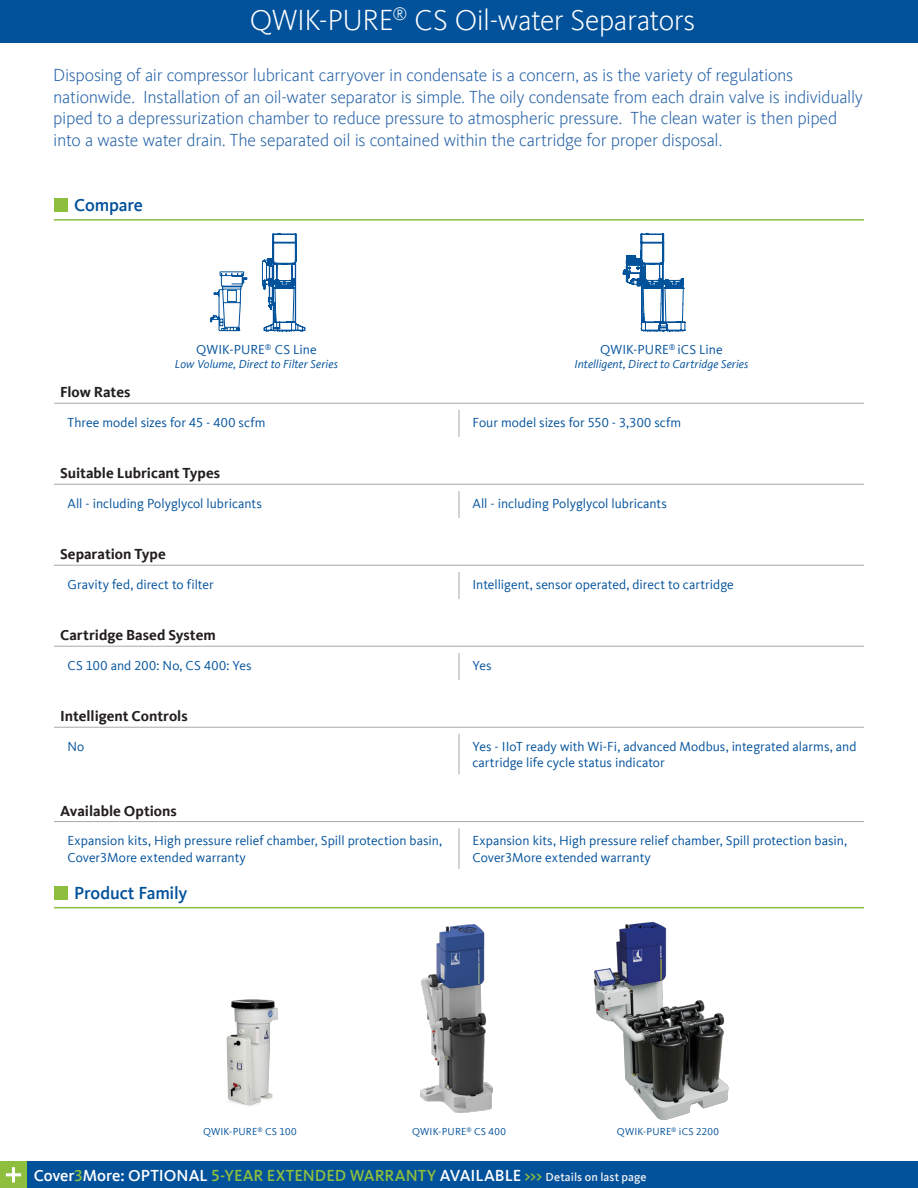
<style>
.page{position:relative;width:918px;height:1188px;background:#fff}
.page>*{position:absolute;margin:0;border:0;box-sizing:border-box;transform-origin:0 0}
.BU_7_5_pt{font:300 30px "Kievit Offc Pro";letter-spacing:-.015em;color:#fff}
.BU_7_5_pt-2{font:300 18px/21.6px "Kievit Offc Pro";letter-spacing:-.015em;color:#2461a7}
.t1{font:500 18px "Kievit Offc Pro";letter-spacing:-.01em;color:#01519b}
.BU_7_5_pt-3{font:500 16.5px "Kievit Offc Pro";color:#fff}
.BU_7_5_pt-4{font:700 15px "Kievit Offc Pro";color:#231f20}
.BU_7_5_pt-5{font:13.5px/16.2px "Kievit Offc Pro";color:#01519b}
.BU_7_5_pt-6{font:italic 12px "Kievit Offc Pro";letter-spacing:.005em;color:#01519b}
.BU_7_5_pt-7{font:10.5px "Kievit Offc Pro";letter-spacing:.015em;color:#01519b}
.s1{color:#8dbe3e}
.s2{font-size:12px;color:#ecedf0}
</style>
<div class="page">
<hr style="left:54px;top:403px;width:405px;height:1px;background:#a8a9ad">
<hr style="left:459px;top:403px;width:405px;height:1px;background:#a8a9ad">
<hr style="left:54px;top:484px;width:405px;height:1px;background:#a8a9ad">
<hr style="left:459px;top:484px;width:405px;height:1px;background:#a8a9ad">
<hr style="left:54px;top:565px;width:405px;height:1px;background:#a8a9ad">
<hr style="left:459px;top:565px;width:405px;height:1px;background:#a8a9ad">
<hr style="left:54px;top:646px;width:405px;height:1px;background:#a8a9ad">
<hr style="left:459px;top:646px;width:405px;height:1px;background:#a8a9ad">
<hr style="left:54px;top:821px;width:405px;height:1px;background:#a8a9ad">
<hr style="left:459px;top:821px;width:405px;height:1px;background:#a8a9ad">
<svg style="left:459px;top:410px;width:1px;height:27px"></svg>
<svg style="left:459px;top:491px;width:1px;height:27px"></svg>
<svg style="left:459px;top:572px;width:1px;height:27px"></svg>
<svg style="left:459px;top:653px;width:1px;height:27px"></svg>
<hr style="left:459px;top:734px;width:1px;height:40px;background:#a8a9ad">
<hr style="left:459px;top:828px;width:1px;height:41px;background:#a8a9ad">
<hr style="left:54px;top:727px;width:405px;height:1px;background:#a8a9ad">
<hr style="left:459px;top:727px;width:405px;height:1px;background:#a8a9ad">
<img style="left:226px;top:999px;width:51px;height:107px">
<hr style="left:54px;top:219px;width:810px;height:2px;background:#8dbe3e">
<div style="left:54px;top:198px;width:14px;height:14px;background:#8dbe3e"></div>
<div style="left:0;top:0;width:918px;height:43px;background:#01519b"></div>
<hr style="left:54px;top:907px;width:810px;height:1px;background:#8dbe3e">
<div style="left:54px;top:886px;width:14px;height:14px;background:#8dbe3e"></div>
<div style="left:27px;top:1161px;width:891px;height:27px;background:#01519b"></div>
<div style="left:0;top:1161px;width:27px;height:27px;background:#8dbe3e"></div>
<svg style="left:6px;top:1167px;width:15px;height:15px"></svg>
<svg style="left:262px;top:233px;width:43px;height:98px"></svg>
<svg style="left:210px;top:271px;width:38px;height:60px"></svg>
<svg style="left:623px;top:233px;width:62px;height:99px"></svg>
<img style="left:593px;top:921px;width:136px;height:199px">
<img style="left:421px;top:925px;width:72px;height:188px">
<p class="BU_7_5_pt" style="left:250px;top:2px;width:447px">QWIK-PURE<sup>®</sup> CS Oil-water Separators</p>
<p class="BU_7_5_pt-2" style="left:53px;top:64px;width:811px">Disposing of air compressor lubricant carryover in condensate is a concern, as is the variety of regulations nationwide. Installation of an oil-water separator is simple. The oily condensate from each drain valve is individually piped to a depressurization chamber to reduce pressure to atmospheric pressure. The clean water is then piped into a waste water drain. The separated oil is contained within the cartridge for proper disposal.</p>
<h2 class="t1" style="left:74px;top:195px;width:70px">Compare</h2>
<p class="BU_7_5_pt-5" style="left:196px;top:341px;width:122px">QWIK-PURE<sup>®</sup> CS Line</p>
<p class="BU_7_5_pt-6" style="left:175px;top:357px;width:165px">Low Volume, Direct to Filter Series</p>
<p class="BU_7_5_pt-5" style="left:600px;top:341px;width:124px">QWIK-PURE<sup>®</sup> iCS Line</p>
<p class="BU_7_5_pt-6" style="left:575px;top:357px;width:175px">Intelligent, Direct to Cartridge Series</p>
<p class="BU_7_5_pt-4" style="left:60px;top:383px;width:72px">Flow Rates</p>
<p class="BU_7_5_pt-5" style="left:68px;top:414px;width:199px">Three model sizes for 45 - 400 scfm</p>
<p class="BU_7_5_pt-5" style="left:472px;top:414px;width:210px">Four model sizes for 550 - 3,300 scfm</p>
<p class="BU_7_5_pt-4" style="left:60px;top:464px;width:162px">Suitable Lubricant Types</p>
<p class="BU_7_5_pt-5" style="left:68px;top:495px;width:196px">All - including Polyglycol lubricants</p>
<p class="BU_7_5_pt-5" style="left:472px;top:495px;width:196px">All - including Polyglycol lubricants</p>
<p class="BU_7_5_pt-4" style="left:60px;top:545px;width:107px">Separation Type</p>
<p class="BU_7_5_pt-5" style="left:68px;top:576px;width:148px">Gravity fed, direct to filter</p>
<p class="BU_7_5_pt-5" style="left:472px;top:576px;width:263px">Intelligent, sensor operated, direct to cartridge</p>
<p class="BU_7_5_pt-4" style="left:60px;top:626px;width:157px">Cartridge Based System</p>
<p class="BU_7_5_pt-5" style="left:68px;top:657px;width:186px">CS 100 and 200: No, CS 400: Yes</p>
<p class="BU_7_5_pt-5" style="left:472px;top:657px;width:21px">Yes</p>
<p class="BU_7_5_pt-4" style="left:60px;top:707px;width:129px">Intelligent Controls</p>
<p class="BU_7_5_pt-5" style="left:68px;top:738px;width:18px">No</p>
<p class="BU_7_5_pt-5" style="left:472px;top:738px;width:386px">Yes - IIoT ready with Wi-Fi, advanced Modbus, integrated alarms, and cartridge life cycle status indicator</p>
<p class="BU_7_5_pt-4" style="left:60px;top:802px;width:118px">Available Options</p>
<p class="BU_7_5_pt-5" style="left:68px;top:833px;width:376px">Expansion kits, High pressure relief chamber, Spill protection basin,<br>Cover3More extended warranty</p>
<p class="BU_7_5_pt-5" style="left:472px;top:833px;width:376px">Expansion kits, High pressure relief chamber, Spill protection basin,<br>Cover3More extended warranty</p>
<h2 class="t1" style="left:74px;top:883px;width:115px">Product Family</h2>
<p class="BU_7_5_pt-7" style="left:203px;top:1126px;width:95px">QWIK-PURE<sup>®</sup> CS 100</p>
<p class="BU_7_5_pt-7" style="left:617px;top:1126px;width:103px">QWIK-PURE<sup>®</sup> iCS 2200</p>
<p class="BU_7_5_pt-7" style="left:412px;top:1126px;width:95px">QWIK-PURE<sup>®</sup> CS 400</p>
<p class="BU_7_5_pt-3" style="left:34px;top:1166px;width:614px">Cover<span class="s1">3</span>More: OPTIONAL <span class="s1">5-YEAR EXTENDED WARRANTY</span> AVAILABLE <span class="s1">&gt;&gt;&gt;</span> <span class="s2">Details on last page</span></p>
</div>
